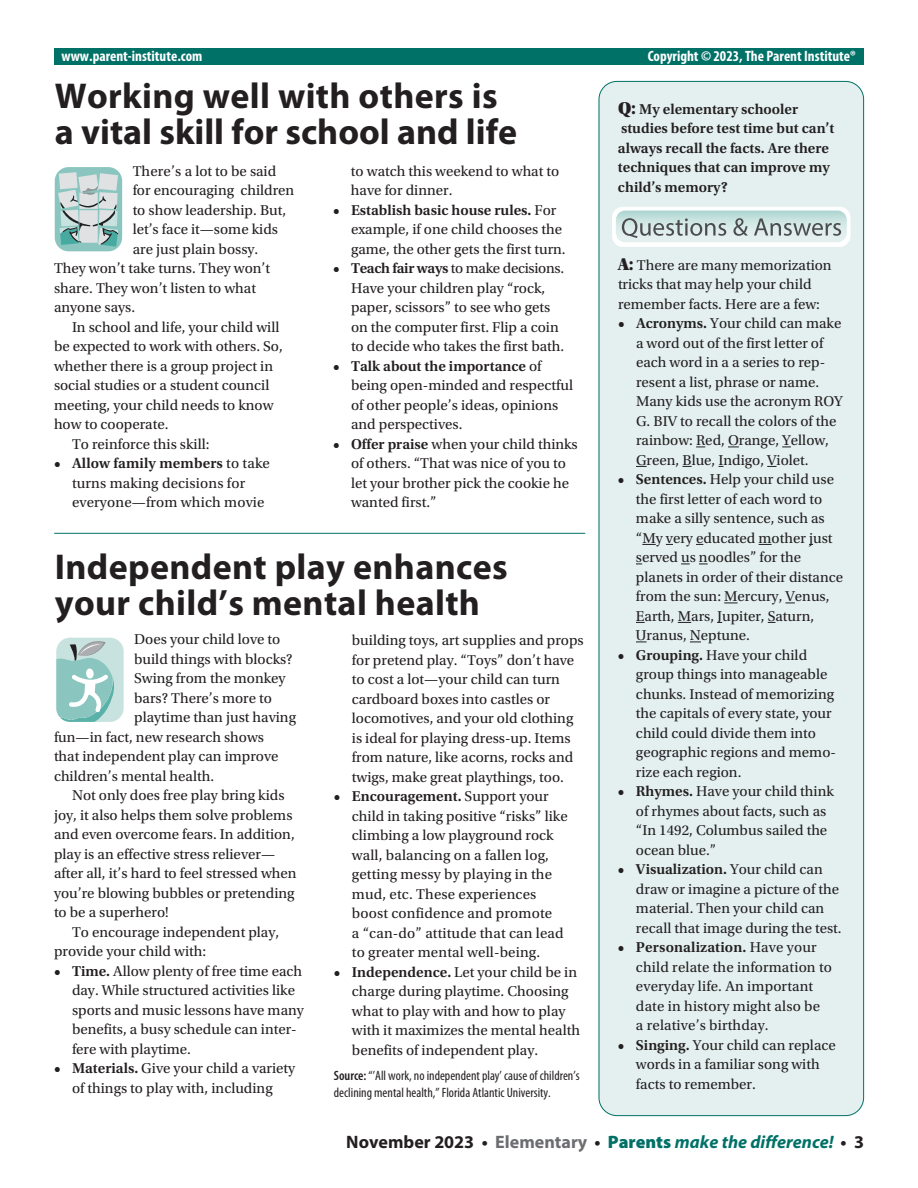
<style>
.page{position:relative;width:918px;height:1188px;background:#fff}
.page>*{position:absolute;margin:0;border:0;box-sizing:border-box;transform-origin:0 0}
.t1{font:700 36px/36px "Myriad Pro";letter-spacing:.01em;color:#231f20}
.t2{font:italic 700 18px "Myriad Pro";color:#007167}
.t3{font:15px/19.5px "Utopia Std";color:#231f20}
.t4{font:600 15px/19.5px "Utopia Std";color:#231f20}
.t5{font:700 condensed 15px "Myriad Pro";color:#fff}
.t6{font:condensed 13.5px/16.5px "Myriad Pro";color:#231f20}
.s1{font-weight:600}
.s2{font-family:"Utopia Std Black Headline";font-weight:400;font-size:18px}
.s3{font-family:"Utopia Std Black Headline";font-size:18px}
.s4{font-style:normal;color:#231f20}
.s5{font-style:normal;color:#6c6d70}
.s6{font-weight:900;font-style:normal}
</style>
<div class="page">
<div style="left:599px;top:81px;width:265px;height:1035px;background:#e4f0ef;border-radius:18px"></div>
<hr style="left:54px;top:533px;width:531px;height:1px;background:#007167">
<svg style="left:56px;top:637px;width:68px;height:85px;background:#acd3cf"></svg>
<svg style="left:612px;top:207px;width:238px;height:40px"></svg>
<div style="left:54px;top:49px;width:810px;height:16px;background:#007167"></div>
<svg style="left:54px;top:167px;width:69px;height:85px;background:#afcbc9"></svg>
<svg style="left:642px;top:544px;width:14px;height:1px"></svg>
<svg style="left:759px;top:544px;width:13px;height:1px"></svg>
<svg style="left:724px;top:603px;width:14px;height:1px"></svg>
<svg style="left:678px;top:622px;width:13px;height:1px"></svg>
<p class="t5" style="left:62px;top:46px;width:142px">www.parent-institute.com</p>
<p class="t5" style="left:648px;top:46px;width:210px">Copyright © 2023, The Parent Institute®</p>
<h1 class="t1" style="left:55px;top:77px;width:464px">Working well with others is a vital skill for school and life</h1>
<p class="t3" style="left:133px;top:162px;width:145px">There’s a lot to be said</p>
<p class="t3" style="left:133px;top:181px;width:163px">for encouraging children</p>
<p class="t3" style="left:133px;top:201px;width:155px">to show leadership. But,</p>
<p class="t3" style="left:133px;top:220px;width:147px">let’s face it—some kids</p>
<p class="t3" style="left:133px;top:240px;width:127px">are just plain bossy.</p>
<p class="t3" style="left:54px;top:259px;width:218px">They won’t take turns. They won’t</p>
<p class="t3" style="left:54px;top:279px;width:204px">share. They won’t listen to what</p>
<p class="t3" style="left:54px;top:298px;width:83px">anyone says.</p>
<p class="t3" style="left:72px;top:318px;width:209px">In school and life, your child will</p>
<p class="t3" style="left:54px;top:337px;width:230px">be expected to work with others. So,</p>
<p class="t3" style="left:54px;top:357px;width:221px">whether there is a group project in</p>
<p class="t3" style="left:54px;top:376px;width:217px">social studies or a student council</p>
<p class="t3" style="left:54px;top:396px;width:221px">meeting, your child needs to know</p>
<p class="t3" style="left:54px;top:415px;width:116px">how to cooperate.</p>
<p class="t3" style="left:72px;top:435px;width:139px">To reinforce this skill:</p>
<p class="t3" style="left:72px;top:454px;width:200px;text-indent:-18px"><span class="s1">• Allow family members</span> to take turns making decisions for everyone—from which movie</p>
<p class="t3" style="left:351px;top:162px;width:210px">to watch this weekend to what to have for dinner.</p>
<p class="t3" style="left:351px;top:201px;width:216px;text-indent:-18px"><span class="s1">• Establish basic house rules.</span> For example, if one child chooses the game, the other gets the first turn.</p>
<p class="t3" style="left:351px;top:259px;width:215px;text-indent:-18px"><span class="s1">• Teach fair ways</span> to make decisions.<br>Have your children play “rock, paper, scissors” to see who gets on the computer first. Flip a coin to decide who takes the first bath.</p>
<p class="t3" style="left:351px;top:357px;width:224px;text-indent:-18px"><span class="s1">• Talk about the importance</span> of being open-minded and respectful of other people’s ideas, opinions and perspectives.</p>
<p class="t3" style="left:351px;top:435px;width:228px;text-indent:-18px"><span class="s1">• Offer praise</span> when your child thinks of others. “That was nice of you to let your brother pick the cookie he wanted first.”</p>
<h1 class="t1" style="left:55px;top:547px;width:454px">Independent play enhances your child’s mental health</h1>
<p class="t3" style="left:134px;top:630px;width:148px">Does your child love to</p>
<p class="t3" style="left:134px;top:649px;width:160px">build things with blocks?</p>
<p class="t3" style="left:134px;top:669px;width:153px">Swing from the monkey</p>
<p class="t3" style="left:134px;top:688px;width:139px">bars? There’s more to</p>
<p class="t3" style="left:134px;top:708px;width:163px">playtime than just having</p>
<p class="t3" style="left:54px;top:727px;width:212px">fun—in fact, new research shows</p>
<p class="t3" style="left:54px;top:747px;width:226px">that independent play can improve</p>
<p class="t3" style="left:54px;top:766px;width:162px">children’s mental health.</p>
<p class="t3" style="left:72px;top:786px;width:214px">Not only does free play bring kids</p>
<p class="t3" style="left:54px;top:805px;width:240px">joy, it also helps them solve problems</p>
<p class="t3" style="left:54px;top:825px;width:242px">and even overcome fears. In addition,</p>
<p class="t3" style="left:54px;top:844px;width:223px">play is an effective stress reliever—</p>
<p class="t3" style="left:54px;top:864px;width:244px">after all, it’s hard to feel stressed when</p>
<p class="t3" style="left:54px;top:883px;width:242px">you’re blowing bubbles or pretending</p>
<p class="t3" style="left:54px;top:903px;width:116px">to be a superhero!</p>
<p class="t3" style="left:72px;top:922px;width:209px">To encourage independent play,</p>
<p class="t3" style="left:54px;top:942px;width:154px">provide your child with:</p>
<p class="t3" style="left:72px;top:961px;width:233px;text-indent:-18px"><span class="s1">• Time.</span> Allow plenty of free time each day. While structured activities like sports and music lessons have many benefits, a busy schedule can inter&shy;fere with playtime.</p>
<p class="t3" style="left:54px;top:1059px;width:243px;text-align:center"><span class="s1">• Materials.</span> Give your child a variety of things to play with, including</p>
<p class="t3" style="left:352px;top:631px;width:233px">building toys, art supplies and props for pretend play. “Toys” don’t have to cost a lot—your child can turn cardboard boxes into castles or locomotives, and your old clothing is ideal for playing dress-up. Items from nature, like acorns, rocks and twigs, make great playthings, too.</p>
<p class="t3" style="left:352px;top:787px;width:217px;text-indent:-18px"><span class="s1">• Encouragement.</span> Support your child in taking positive “risks” like climbing a low playground rock wall, balancing on a fallen log, getting messy by playing in the mud, etc. These experiences boost confidence and promote<br>a “can-do” attitude that can lead to greater mental well-being.</p>
<p class="t3" style="left:352px;top:962px;width:230px;text-indent:-18px"><span class="s1">• Independence.</span> Let your child be in charge during playtime. Choosing what to play with and how to play with it maximizes the mental health benefits of independent play.</p>
<p class="t6" style="left:334px;top:1067px;width:247px"><span class="s1">Source:</span> “’All work, no independent play’ cause of children’s declining mental health,” Florida Atlantic University.</p>
<p class="t4" style="left:618px;top:99px;width:218px"><span class="s2">Q:</span> My elementary schooler studies before test time but can’t always recall the facts. Are there techniques that can improve my child’s memory?</p>
<p class="t3" style="left:618px;top:256px;width:215px"><span class="s3">A:</span> There are many memorization tricks that may help your child remember facts. Here are a few:</p>
<p class="t3" style="left:636px;top:314px;width:208px;text-indent:-18px"><span class="s1">• Acronyms.</span> Your child can make a word out of the first letter of each word in a a series to rep&shy;resent a list, phrase or name.<br>Many kids use the acronym ROY<br>G. BIV to recall the colors of the rainbow: Red, Orange, Yellow,<br>Green, Blue, Indigo, Violet.</p>
<p class="t3" style="left:636px;top:470px;width:209px;text-indent:-18px"><span class="s1">• Sentences.</span> Help your child use the first letter of each word to make a silly sentence, such as “My very educated mother just served us noodles” for the planets in order of their distance from the sun: Mercury, Venus,<br>Earth, Mars, Jupiter, Saturn,<br>Uranus, Neptune.</p>
<p class="t3" style="left:636px;top:646px;width:202px;text-indent:-18px"><span class="s1">• Grouping.</span> Have your child group things into manageable chunks. Instead of memorizing the capitals of every state, your child could divide them into geographic regions and memo&shy;rize each region.</p>
<p class="t3" style="left:636px;top:782px;width:199px;text-indent:-18px"><span class="s1">• Rhymes.</span> Have your child think of rhymes about facts, such as “In 1492, Columbus sailed the ocean blue.”</p>
<p class="t3" style="left:636px;top:860px;width:207px;text-indent:-18px"><span class="s1">• Visualization.</span> Your child can draw or imagine a picture of the material. Then your child can recall that image during the test.</p>
<p class="t3" style="left:636px;top:938px;width:198px;text-indent:-18px"><span class="s1">• Personalization.</span> Have your child relate the information to everyday life. An important date in history might also be<br>a relative’s birthday.</p>
<p class="t3" style="left:636px;top:1036px;width:201px;text-indent:-18px"><span class="s1">• Singing.</span> Your child can replace words in a familiar song with facts to remember.</p>
<p class="t2" style="left:346px;top:1130px;width:519px"><span class="s4">November 2023 •</span> <span class="s5">Elementary</span> <span class="s4">•</span> <span class="s6">Parents</span> make the difference! <span class="s4">• 3</span></p>
</div>
